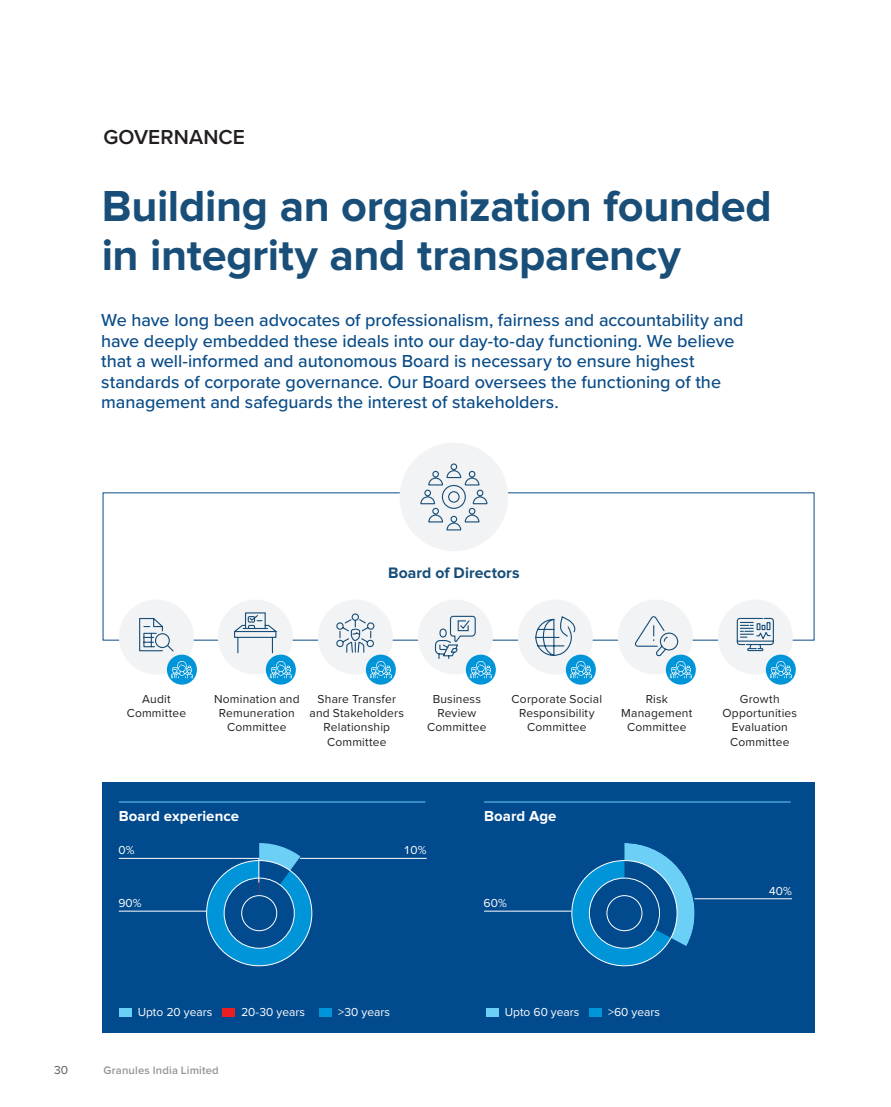
<style>
.page{position:relative;width:891px;height:1107px;background:#fff}
.page>*{position:absolute;margin:0;border:0;box-sizing:border-box;transform-origin:0 0}
.Headline__Level_1{font:700 45px/49.5px "Proxima Nova";letter-spacing:-.01em;color:#184e78}
.Chapter_Title{font:600 21px "Proxima Nova";letter-spacing:.005em;color:#231f20}
.Intro_01__Quote__lef{font:500 18px/20.7px "Proxima Nova";letter-spacing:-.005em;color:#094c88}
.Body_Head_01{font:700 15.75px "Proxima Nova";letter-spacing:.005em;color:#184e78}
.Graph_and_Table_Head{font:700 15px "Proxima Nova";letter-spacing:.005em;color:#fff}
.Body_Copy{font:12px/14.4px "Proxima Nova";letter-spacing:.015em;color:#231f20;text-align:center}
.Graph_Year_and_Value{font:12px "Proxima Nova";color:#fff}
.t1{font:12px "Proxima Nova";color:#57585a}
.t2{font:600 11.25px "Proxima Nova";letter-spacing:.015em;color:#939598}
</style>
<div class="page">
<div style="left:102px;top:782px;width:713px;height:250px;background:#004a8d"></div>
<hr style="left:119px;top:802px;width:306px;height:1px;background:#6bcff6">
<hr style="left:484px;top:802px;width:307px;height:1px;background:#6bcff6">
<hr style="left:300px;top:858px;width:127px;height:1px;background:#fff">
<hr style="left:694px;top:899px;width:98px;height:1px;background:#fff">
<hr style="left:484px;top:911px;width:87px;height:1px;background:#fff">
<svg style="left:118px;top:843px;width:194px;height:123px"></svg>
<div style="left:119px;top:1008px;width:12px;height:8px;background:#6bcff6"></div>
<div style="left:486px;top:1008px;width:13px;height:8px;background:#6bcff6"></div>
<div style="left:222px;top:1008px;width:13px;height:8px;background:#ee1d23"></div>
<div style="left:589px;top:1008px;width:13px;height:8px;background:#0095d9"></div>
<div style="left:319px;top:1008px;width:13px;height:8px;background:#0095d9"></div>
<svg style="left:572px;top:843px;width:123px;height:123px"></svg>
<div style="left:589px;top:878px;width:71px;height:70px;background:#004a8d;border-radius:50%"></div>
<div style="left:589px;top:878px;width:71px;height:70px;border:1px solid #fff;border-radius:50%"></div>
<div style="left:607px;top:895px;width:35px;height:36px;border:1px solid #fff;border-radius:50%"></div>
<div style="left:119px;top:600px;width:75px;height:75px;background:#f2f3f4;border-radius:50%"></div>
<div style="left:167px;top:655px;width:30px;height:30px;background:#0095d9;border-radius:50%"></div>
<svg style="left:171px;top:661px;width:22px;height:17px"></svg>
<div style="left:218px;top:600px;width:75px;height:75px;background:#f2f3f4;border-radius:50%"></div>
<svg style="left:266px;top:655px;width:30px;height:30px"></svg>
<svg style="left:270px;top:661px;width:22px;height:17px"></svg>
<div style="left:318px;top:600px;width:75px;height:75px;background:#f2f3f4;border-radius:50%"></div>
<svg style="left:366px;top:655px;width:30px;height:30px"></svg>
<svg style="left:370px;top:661px;width:22px;height:17px"></svg>
<div style="left:418px;top:600px;width:75px;height:75px;background:#f2f3f4;border-radius:50%"></div>
<svg style="left:466px;top:655px;width:30px;height:30px"></svg>
<div style="left:518px;top:600px;width:75px;height:75px;background:#f2f3f4;border-radius:50%"></div>
<svg style="left:566px;top:655px;width:30px;height:30px"></svg>
<div style="left:618px;top:600px;width:75px;height:75px;background:#f2f3f4;border-radius:50%"></div>
<svg style="left:666px;top:655px;width:30px;height:30px"></svg>
<div style="left:718px;top:600px;width:75px;height:75px;background:#f2f3f4;border-radius:50%"></div>
<svg style="left:766px;top:655px;width:30px;height:30px"></svg>
<svg style="left:770px;top:661px;width:22px;height:17px"></svg>
<div style="left:400px;top:443px;width:108px;height:108px;background:#f2f3f4;border-radius:50%"></div>
<svg style="left:434px;top:615px;width:58px;height:63px"></svg>
<svg style="left:635px;top:616px;width:57px;height:62px"></svg>
<svg style="left:420px;top:463px;width:68px;height:68px"></svg>
<svg style="left:139px;top:618px;width:35px;height:34px"></svg>
<svg style="left:234px;top:612px;width:43px;height:42px"></svg>
<svg style="left:336px;top:613px;width:39px;height:40px"></svg>
<svg style="left:535px;top:617px;width:57px;height:61px"></svg>
<svg style="left:736px;top:617px;width:38px;height:35px"></svg>
<p class="Chapter_Title" style="left:104px;top:122px;width:143px">GOVERNANCE</p>
<p class="Headline__Level_1" style="left:102px;top:182px;width:672px">Building an organization founded in integrity and transparency</p>
<p class="Intro_01__Quote__lef" style="left:101px;top:309px;width:644px">We have long been advocates of professionalism, fairness and accountability and have deeply embedded these ideals into our day-to-day functioning. We believe that a well-informed and autonomous Board is necessary to ensure highest standards of corporate governance. Our Board oversees the functioning of the management and safeguards the interest of stakeholders.</p>
<p class="Body_Head_01" style="left:388px;top:563px;width:133px">Board of Directors</p>
<p class="Body_Copy" style="left:127px;top:691px;width:61px">Audit<br>Committee</p>
<p class="Body_Copy" style="left:214px;top:691px;width:87px">Nomination and<br>Remuneration<br>Committee</p>
<p class="Body_Copy" style="left:310px;top:691px;width:96px">Share Transfer and Stakeholders<br>Relationship<br>Committee</p>
<p class="Body_Copy" style="left:427px;top:691px;width:61px">Business<br>Review<br>Committee</p>
<p class="Body_Copy" style="left:512px;top:691px;width:92px">Corporate Social<br>Responsibility<br>Committee</p>
<p class="Body_Copy" style="left:621px;top:691px;width:73px">Risk<br>Management<br>Committee</p>
<p class="Body_Copy" style="left:722px;top:691px;width:76px">Growth<br>Opportunities<br>Evaluation<br>Committee</p>
<p class="Graph_and_Table_Head" style="left:119px;top:807px;width:122px">Board experience</p>
<p class="Graph_and_Table_Head" style="left:484px;top:807px;width:74px">Board Age</p>
<p class="Graph_Year_and_Value" style="left:403px;top:841px;width:25px">10%</p>
<p class="Graph_Year_and_Value" style="left:119px;top:841px;width:17px">0%</p>
<p class="Graph_Year_and_Value" style="left:118px;top:894px;width:25px">90%</p>
<p class="Graph_Year_and_Value" style="left:484px;top:894px;width:25px">60%</p>
<p class="Graph_Year_and_Value" style="left:138px;top:1004px;width:76px">Upto 20 years</p>
<p class="Graph_Year_and_Value" style="left:241px;top:1004px;width:65px">20-30 years</p>
<p class="Graph_Year_and_Value" style="left:338px;top:1004px;width:53px">&gt;30 years</p>
<p class="Graph_Year_and_Value" style="left:505px;top:1004px;width:76px">Upto 60 years</p>
<p class="Graph_Year_and_Value" style="left:608px;top:1004px;width:53px">&gt;60 years</p>
<p class="t1" style="left:54px;top:1061px;width:16px">30</p>
<p class="t2" style="left:104px;top:1062px;width:117px">Granules India Limited</p>
<p class="Graph_Year_and_Value" style="left:769px;top:882px;width:25px">40%</p>
</div>
